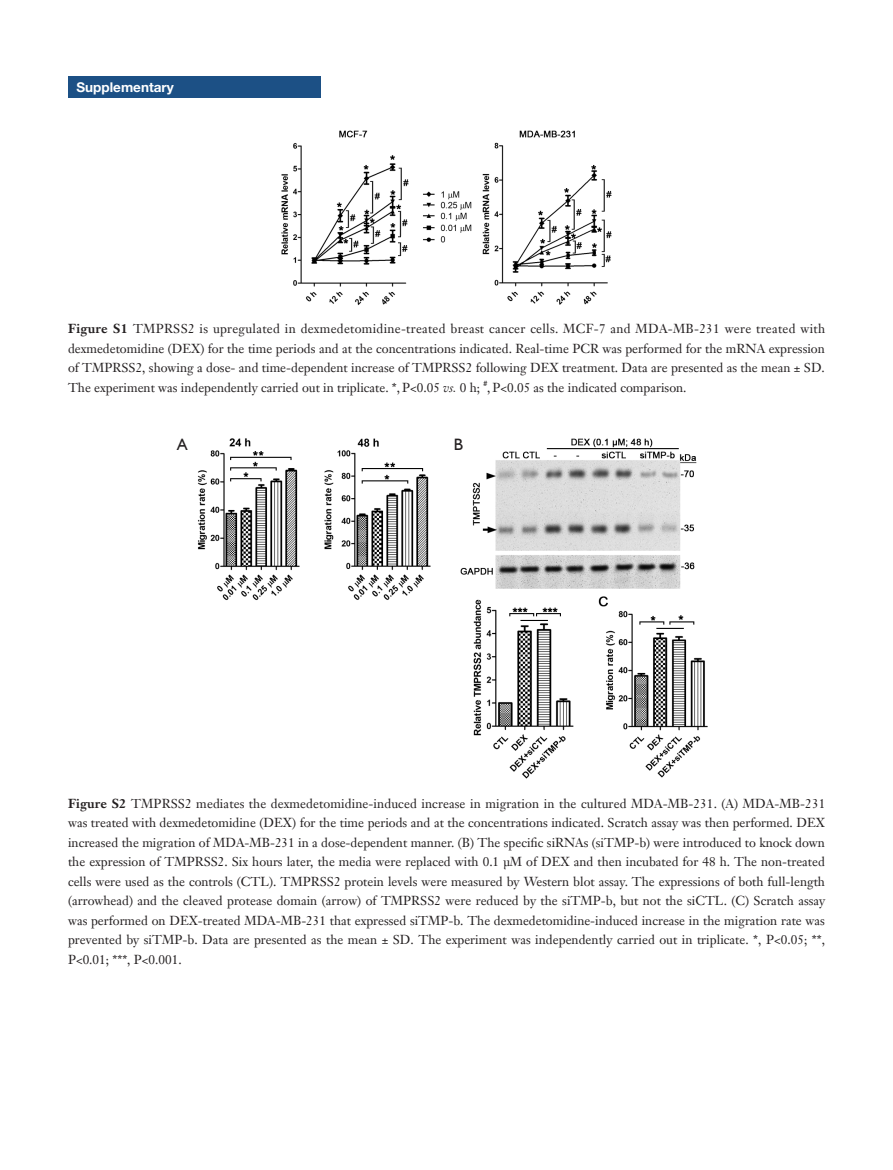
<style>
.page{position:relative;width:893px;height:1170px;background:#fff}
.page>*{position:absolute;margin:0;border:0;box-sizing:border-box;transform-origin:0 0}
.t1{font:16.5px "Humanist 521 BT";color:#231f20}
.栏目{font:700 13.5px "Helvetica Neue LT Pro";color:#fff}
.t2{font:12.75px/19.5px "Janson Text LT";color:#231f20;text-align:justify}
.t3{font:7.5px "Janson Text LT";color:#231f20}
.s1{font-weight:700}
.s2{font-style:italic}
</style>
<div class="page">
<img style="left:281px;top:130px;width:331px;height:175px">
<img style="left:198px;top:438px;width:233px;height:163px">
<img style="left:460px;top:438px;width:248px;height:341px">
<div style="left:450px;top:436px;width:17px;height:17px;background:#fff"></div>
<div style="left:68px;top:77px;width:252px;height:21px;background:#1c5085"></div>
<p class="栏目" style="left:77px;top:79px;width:99px">Supplementary</p>
<p class="t2" style="left:68px;top:319px;width:759px"><span class="s1">Figure S1</span> TMPRSS2 is upregulated in dexmedetomidine-treated breast cancer cells. MCF-7 and MDA-MB-231 were treated with dexmedetomidine (DEX) for the time periods and at the concentrations indicated. Real-time PCR was performed for the mRNA expression of TMPRSS2, showing a dose- and time-dependent increase of TMPRSS2 following DEX treatment. Data are presented as the mean ± SD.<br>The experiment was independently carried out in triplicate. *,P&lt;0.05 <span class="s2">vs.</span> 0 h;</p>
<p class="t3" style="left:483px;top:378px;width:5px">#</p>
<p class="t2" style="left:487px;top:377px;width:201px">,P&lt;0.05 as the indicated comparison.</p>
<p class="t1" style="left:177px;top:434px;width:12px">A</p>
<p class="t1" style="left:454px;top:434px;width:11px">B</p>
<p class="t2" style="left:68px;top:793px;width:759px"><span class="s1">Figure S2</span> TMPRSS2 mediates the dexmedetomidine-induced increase in migration in the cultured MDA-MB-231. (A) MDA-MB-231 was treated with dexmedetomidine (DEX) for the time periods and at the concentrations indicated. Scratch assay was then performed. DEX increased the migration of MDA-MB-231 in a dose-dependent manner. (B) The specific siRNAs (siTMP-b) were introduced to knock down the expression of TMPRSS2. Six hours later, the media were replaced with 0.1 µM of DEX and then incubated for 48 h. The non-treated cells were used as the controls (CTL). TMPRSS2 protein levels were measured by Western blot assay. The expressions of both full-length (arrowhead) and the cleaved protease domain (arrow) of TMPRSS2 were reduced by the siTMP-b, but not the siCTL. (C) Scratch assay was performed on DEX-treated MDA-MB-231 that expressed siTMP-b. The dexmedetomidine-induced increase in the migration rate was prevented by siTMP-b. Data are presented as the mean ± SD. The experiment was independently carried out in triplicate. *, P&lt;0.05; **, P&lt;0.01; ***, P&lt;0.001.</p>
</div>
